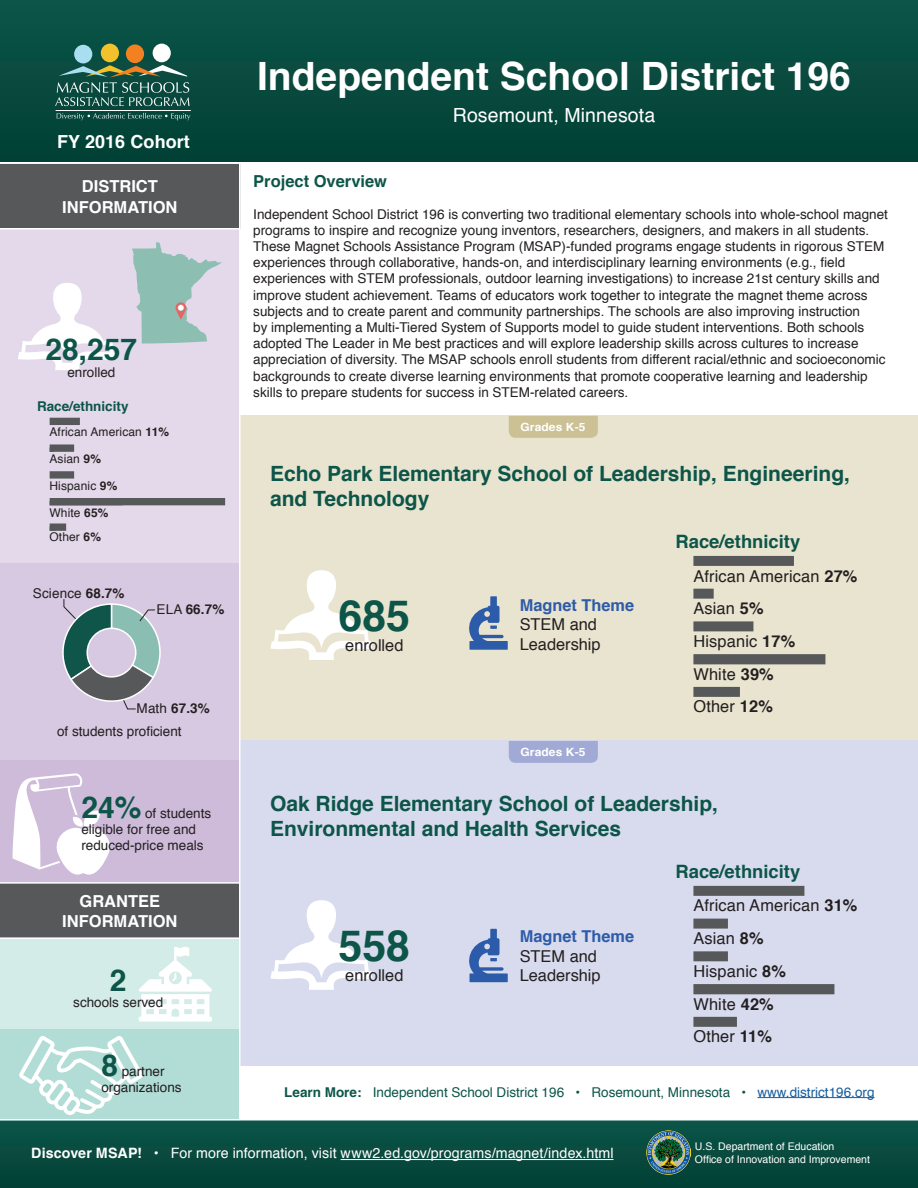
<style>
.page{position:relative;width:918px;height:1188px;background:#fff}
.page>*{position:absolute;margin:0;border:0;box-sizing:border-box;transform-origin:0 0}
.t1{font:700 42.9px "Helvetica";color:#0d5549}
.t2{font:700 39px "Helvetica";color:#fff}
.t3{font:700 30px "Helvetica";color:#0d5549}
.t4{font:700 21px/25.2px "Helvetica";color:#0d5549}
.t5{font:19.5px "Helvetica";letter-spacing:.005em;color:#fff}
.t6{font:700 18.45px "Helvetica";color:#0d5549}
.t7{font:700 18px "Helvetica";letter-spacing:.005em;color:#fff}
.t8{font:700 16.5px/20.2px "Helvetica";color:#fff;text-align:center}
.t9{font:700 16.5px "Helvetica";color:#0d5549}
.t10{font:16.35px/19.6px "Helvetica";letter-spacing:.01em;color:#231f20}
.t11{font:700 16.35px "Helvetica";color:#2e5ba9}
.t12{font:14.25px "Helvetica";letter-spacing:.005em;color:#fff}
.t13{font:13.5px/16.2px "Helvetica";color:#231f20}
.t14{font:13.5px "Helvetica";color:#0d5549}
.t15{font:700 13.5px "Helvetica";color:#0d5549}
.t16{font:700 13.5px "Helvetica";color:#231f20}
.t17{font:12px "Helvetica";letter-spacing:.01em;color:#231f20}
.t18{font:700 11.4px "Helvetica";letter-spacing:.01em;color:#fff;scale:1.05 1}
.t19{font:10.5px/12.6px "Helvetica";color:#fff}
.s1{font-weight:700}
.s2{font-weight:400}
.s3{color:#175d9e}
</style>
<div class="page">
<div style="left:0;top:228px;width:239px;height:654px;background:#e3d9ea"></div>
<div style="left:240px;top:416px;width:678px;height:325px;background:#e8e4cf"></div>
<div style="left:240px;top:741px;width:678px;height:325px;background:#d8dbee"></div>
<div style="left:509px;top:741px;width:89px;height:22px;background:#a1aad5"></div>
<div style="left:0;top:883px;width:240px;height:55px;background:#57585a"></div>
<div style="left:0;top:164px;width:240px;height:64px;background:#57585a"></div>
<div style="left:0;top:0;width:918px;height:162px;background:#084a3f"></div>
<div style="left:0;top:1120px;width:918px;height:68px;background:#084b3f"></div>
<div style="left:0;top:563px;width:239px;height:319px;background:#d7c9e1"></div>
<div style="left:0;top:760px;width:239px;height:122px;background:#cdbbd9"></div>
<div style="left:0;top:939px;width:240px;height:181px;background:#d4ece8"></div>
<div style="left:0;top:1029px;width:240px;height:91px;background:#b1ddd6"></div>
<svg style="left:132px;top:242px;width:90px;height:102px"></svg>
<svg style="left:18px;top:283px;width:99px;height:87px"></svg>
<svg style="left:270px;top:570px;width:102px;height:90px"></svg>
<svg style="left:270px;top:900px;width:102px;height:90px"></svg>
<svg style="left:139px;top:947px;width:73px;height:75px"></svg>
<svg style="left:19px;top:1036px;width:124px;height:79px"></svg>
<svg style="left:13px;top:773px;width:97px;height:102px"></svg>
<hr style="left:56px;top:110px;width:135px;height:1px;background:#fff">
<div style="left:101px;top:44px;width:18px;height:18px;background:#f2c12b;border-radius:50%"></div>
<div style="left:74px;top:45px;width:18px;height:18px;background:#a9def1;border-radius:50%"></div>
<div style="left:153px;top:44px;width:18px;height:18px;background:#fff;border-radius:50%"></div>
<svg style="left:55px;top:65px;width:135px;height:41px"></svg>
<div style="left:126px;top:44px;width:18px;height:19px;background:#f48121;border-radius:50%"></div>
<svg style="left:57px;top:113px;width:133px;height:7px"></svg>
<div style="left:509px;top:416px;width:89px;height:22px;background:#cbc194"></div>
<div style="left:50px;top:418px;width:30px;height:7px;background:#57585a"></div>
<svg style="left:50px;top:444px;width:24px;height:8px"></svg>
<svg style="left:50px;top:471px;width:24px;height:8px"></svg>
<div style="left:50px;top:498px;width:175px;height:7px;background:#57585a"></div>
<div style="left:50px;top:524px;width:16px;height:7px;background:#57585a;border:2px solid #57585a"></div>
<div style="left:693px;top:556px;width:101px;height:10px;background:#57585a;border:2px solid #57585a"></div>
<div style="left:693px;top:589px;width:21px;height:10px;background:#57585a;border:2px solid #57585a"></div>
<div style="left:693px;top:621px;width:60px;height:10px;background:#57585a;border:2px solid #57585a"></div>
<div style="left:693px;top:654px;width:132px;height:10px;background:#57585a;border:2px solid #57585a"></div>
<div style="left:693px;top:687px;width:47px;height:10px;background:#57585a;border:2px solid #57585a"></div>
<div style="left:693px;top:886px;width:111px;height:10px;background:#57585a;border:2px solid #57585a"></div>
<div style="left:693px;top:919px;width:35px;height:10px;background:#57585a;border:2px solid #57585a"></div>
<div style="left:693px;top:951px;width:35px;height:10px;background:#57585a;border:2px solid #57585a"></div>
<div style="left:693px;top:984px;width:141px;height:10px;background:#57585a;border:2px solid #57585a"></div>
<div style="left:693px;top:1017px;width:44px;height:10px;background:#57585a;border:2px solid #57585a"></div>
<img style="left:647px;top:1131px;width:43px;height:43px">
<hr style="left:341px;top:1159px;width:273px;height:1px;background:#fff">
<hr style="left:757px;top:1097px;width:118px;height:1px;background:#175d9e">
<svg style="left:62px;top:599px;width:99px;height:111px"></svg>
<svg style="left:469px;top:596px;width:39px;height:54px"></svg>
<svg style="left:469px;top:929px;width:39px;height:53px"></svg>
<hr style="left:0;top:1119px;width:918px;height:1px;background:#fff">
<hr style="left:239px;top:163px;width:2px;height:956px;background:#fff">
<hr style="left:0;top:882px;width:240px;height:2px;background:#fff">
<hr style="left:0;top:937px;width:239px;height:2px;background:#fff">
<hr style="left:0;top:228px;width:239px;height:2px;background:#fff">
<h2 class="t7" style="left:57px;top:127px;width:134px">FY 2016 Cohort</h2>
<h3 class="t8" style="left:62px;top:177px;width:117px">DISTRICT<br>INFORMATION</h3>
<p class="t3" style="left:45px;top:326px;width:93px">28,257</p>
<p class="t13" style="left:67px;top:364px;width:50px">enrolled</p>
<h4 class="t15" style="left:37px;top:395px;width:93px">Race/ethnicity</h4>
<p class="t17" style="left:50px;top:423px;width:121px">African American <span class="s1">11%</span></p>
<p class="t17" style="left:50px;top:450px;width:53px">Asian <span class="s1">9%</span></p>
<p class="t17" style="left:50px;top:477px;width:69px">Hispanic <span class="s1">9%</span></p>
<p class="t17" style="left:50px;top:504px;width:60px">White <span class="s1">65%</span></p>
<p class="t17" style="left:50px;top:528px;width:53px">Other <span class="s1">6%</span></p>
<p class="t13" style="left:33px;top:585px;width:93px">Science <span class="s1">68.7%</span></p>
<p class="t16" style="left:157px;top:599px;width:69px"><span class="s2">ELA</span> 66.7%</p>
<p class="t13" style="left:57px;top:697px;width:154px;line-height:23.7px;text-indent:80px">Math <span class="s1">67.3% </span>of students proficient</p>
<p class="t3" style="left:81px;top:783px;width:62px">24%</p>
<p class="t13" style="left:81px;top:805px;width:131px;text-indent:64px">of students eligible for free and reduced-price meals</p>
<h3 class="t8" style="left:62px;top:891px;width:117px">GRANTEE<br>INFORMATION</h3>
<p class="t3" style="left:110px;top:956px;width:18px">2</p>
<p class="t13" style="left:73px;top:995px;width:92px">schools served</p>
<p class="t3" style="left:101px;top:1041px;width:18px">8</p>
<p class="t13" style="left:101px;top:1063px;width:82px;text-align:center">partner organizations</p>
<h1 class="t2" style="left:257px;top:45px;width:595px">Independent School District 196</h1>
<p class="t5" style="left:453px;top:100px;width:204px">Rosemount, Minnesota</p>
<h3 class="t9" style="left:253px;top:168px;width:135px">Project Overview</h3>
<p class="t13" style="left:253px;top:206px;width:636px">Independent School District 196 is converting two traditional elementary schools into whole-school magnet programs to inspire and recognize young inventors, researchers, designers, and makers in all students.<br>These Magnet Schools Assistance Program (MSAP)-funded programs engage students in rigorous STEM experiences through collaborative, hands-on, and interdisciplinary learning environments (e.g., field experiences with STEM professionals, outdoor learning investigations) to increase 21st century skills and improve student achievement. Teams of educators work together to integrate the magnet theme across subjects and to create parent and community partnerships. The schools are also improving instruction<br>by implementing a Multi-Tiered System of Supports model to guide student interventions. Both schools adopted The Leader in Me best practices and will explore leadership skills across cultures to increase appreciation of diversity. The MSAP schools enroll students from different racial/ethnic and socioeconomic backgrounds to create diverse learning environments that promote cooperative learning and leadership skills to prepare students for success in STEM-related careers.</p>
<p class="t18" style="left:520px;top:418px;width:63px">Grades K-5</p>
<h3 class="t4" style="left:270px;top:462px;width:582px">Echo Park Elementary School of Leadership, Engineering, and Technology</h3>
<p class="t1" style="left:339px;top:581px;width:73px">685</p>
<p class="t10" style="left:345px;top:636px;width:60px">enrolled</p>
<h4 class="t11" style="left:520px;top:592px;width:116px">Magnet Theme</h4>
<p class="t10" style="left:520px;top:615px;width:82px">STEM and<br>Leadership</p>
<h4 class="t6" style="left:676px;top:527px;width:126px">Race/ethnicity</h4>
<p class="t10" style="left:693px;top:566px;width:166px">African American <span class="s1">27%</span></p>
<p class="t10" style="left:693px;top:599px;width:72px">Asian <span class="s1">5%</span></p>
<p class="t10" style="left:693px;top:632px;width:103px">Hispanic <span class="s1">17%</span></p>
<p class="t10" style="left:693px;top:665px;width:82px">White <span class="s1">39%</span></p>
<p class="t10" style="left:693px;top:697px;width:81px">Other <span class="s1">12%</span></p>
<p class="t18" style="left:520px;top:743px;width:63px">Grades K-5</p>
<h3 class="t4" style="left:270px;top:791px;width:450px">Oak Ridge Elementary School of Leadership,<br>Environmental and Health Services</h3>
<p class="t1" style="left:339px;top:911px;width:73px">558</p>
<p class="t10" style="left:345px;top:965px;width:60px">enrolled</p>
<h4 class="t11" style="left:520px;top:923px;width:116px">Magnet Theme</h4>
<p class="t10" style="left:520px;top:947px;width:82px">STEM and<br>Leadership</p>
<h4 class="t6" style="left:676px;top:857px;width:126px">Race/ethnicity</h4>
<p class="t10" style="left:693px;top:896px;width:166px">African American <span class="s1">31%</span></p>
<p class="t10" style="left:693px;top:929px;width:72px">Asian <span class="s1">8%</span></p>
<p class="t10" style="left:693px;top:962px;width:94px">Hispanic <span class="s1">8%</span></p>
<p class="t10" style="left:693px;top:995px;width:82px">White <span class="s1">42%</span></p>
<p class="t10" style="left:693px;top:1027px;width:80px">Other <span class="s1">11%</span></p>
<p class="t14" style="left:284px;top:1081px;width:592px"><span class="s1">Learn More:</span> Independent School District 196 <span class="s1">•</span> Rosemount, Minnesota <span class="s1">•</span> <span class="s3">www.district196.org</span></p>
<p class="t12" style="left:31px;top:1142px;width:584px"><span class="s1">Discover MSAP! •</span> For more information, visit www2.ed.gov/programs/magnet/index.html</p>
<p class="t19" style="left:695px;top:1141px;width:177px">U.S. Department of Education<br>Office of Innovation and Improvement</p>
</div>
